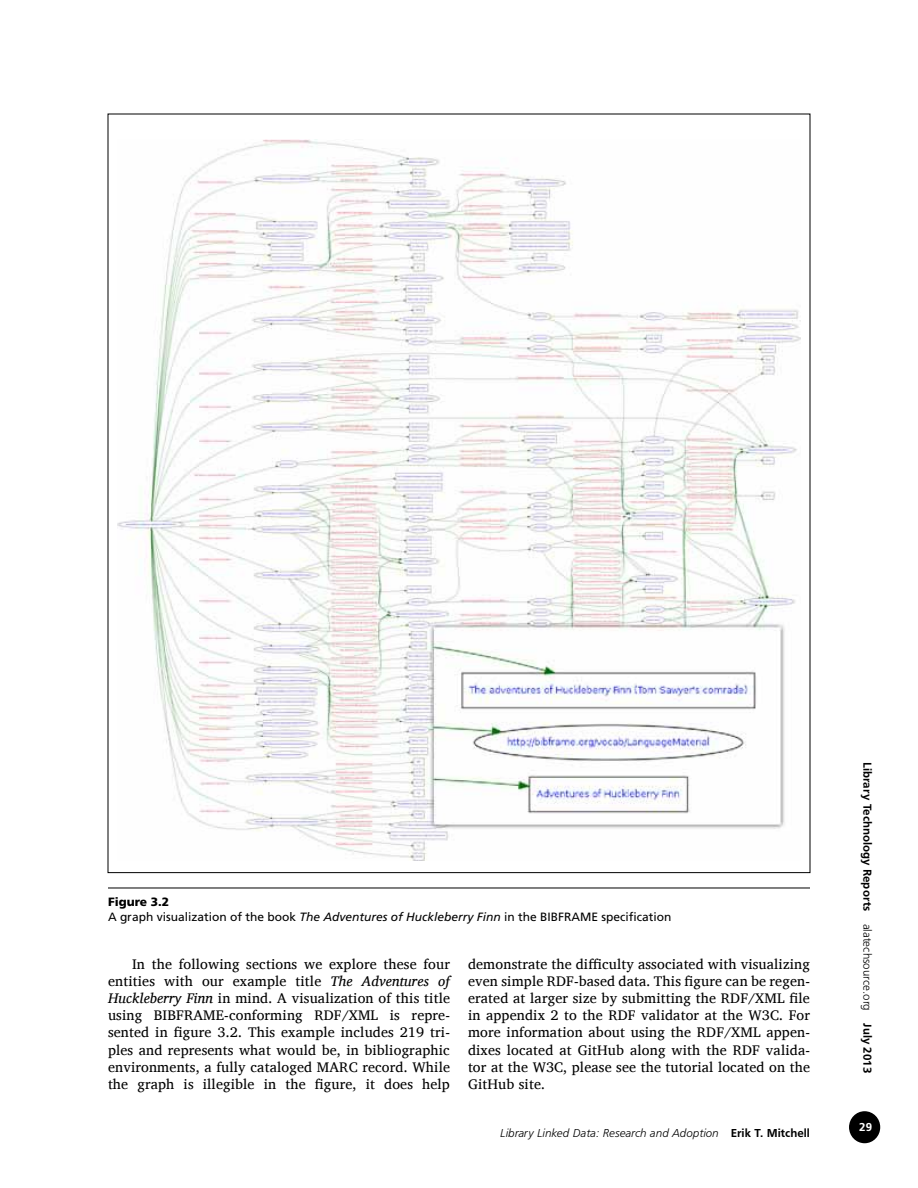
<style>
.page{position:relative;width:918px;height:1188px;background:#fff}
.page>*{position:absolute;margin:0;border:0;box-sizing:border-box;transform-origin:0 0}
.t1{font:14.25px/17.1px "Charis SIL";letter-spacing:.01em;color:#000;text-align:justify}
.t2{font:12px/15px "Frutiger";color:#000}
.t3{font:12px "Frugal Sans Light Italic DTC";color:#000}
.t4{font:12px "Frugal Sans Bold DTC";color:#000}
.t5{font:12px "Frugal Sans Bold DTC";color:#fff}
.s1{font-weight:900}
.s2{font-style:italic}
.s3{font-family:"Frugal Sans Bold DTC"}
.s4{font-family:"Frugal Sans Light DTC"}
</style>
<div class="page">
<div style="left:850px;top:1112px;width:29px;height:31px;background:#000;border-radius:50%"></div>
<div style="left:849px;top:1111px;width:31px;height:32px;border:2px solid #000;border-radius:50%"></div>
<img style="left:118px;top:140px;width:682px;height:720px">
<hr style="left:108px;top:888px;width:702px;height:1px;background:#000">
<p class="t2" style="left:108px;top:895px;width:565px"><span class="s1">Figure 3.2<br></span>A graph visualization of the book <span class="s2">The Adventures of Huckleberry Finn</span> in the BIBFRAME specification</p>
<p class="t1" style="left:108px;top:956px;width:344px;text-indent:24px">In the following sections we explore these four entities with our example title <span class="s2">The Adventures of Huckleberry Finn</span> in mind. A visualization of this title using BIBFRAME-conforming RDF/XML is repre&shy;sented in figure 3.2. This example includes 219 tri&shy;ples and represents what would be, in bibliographic environments, a fully cataloged MARC record. While the graph is illegible in the figure, it does help</p>
<p class="t1" style="left:468px;top:956px;width:344px">demonstrate the difficulty associated with visualizing even simple RDF-based data. This figure can be regen&shy;erated at larger size by submitting the RDF/XML file in appendix 2 to the RDF validator at the W3C. For more information about using the RDF/XML appen&shy;dixes located at GitHub along with the RDF valida&shy;tor at the W3C, please see the tutorial located on the GitHub site.</p>
<p class="t3" style="left:500px;top:1126px;width:311px">Library Linked Data: Research and Adoption <span class="s3">Erik T. Mitchell</span></p>
<p class="t4" style="left:874px;top:762px;width:313px;rotate:90deg">Library Technology Reports <span class="s4">alatechsource.org</span> July 2013</p>
<p class="t5" style="left:859px;top:1120px;width:14px">29</p>
</div>
